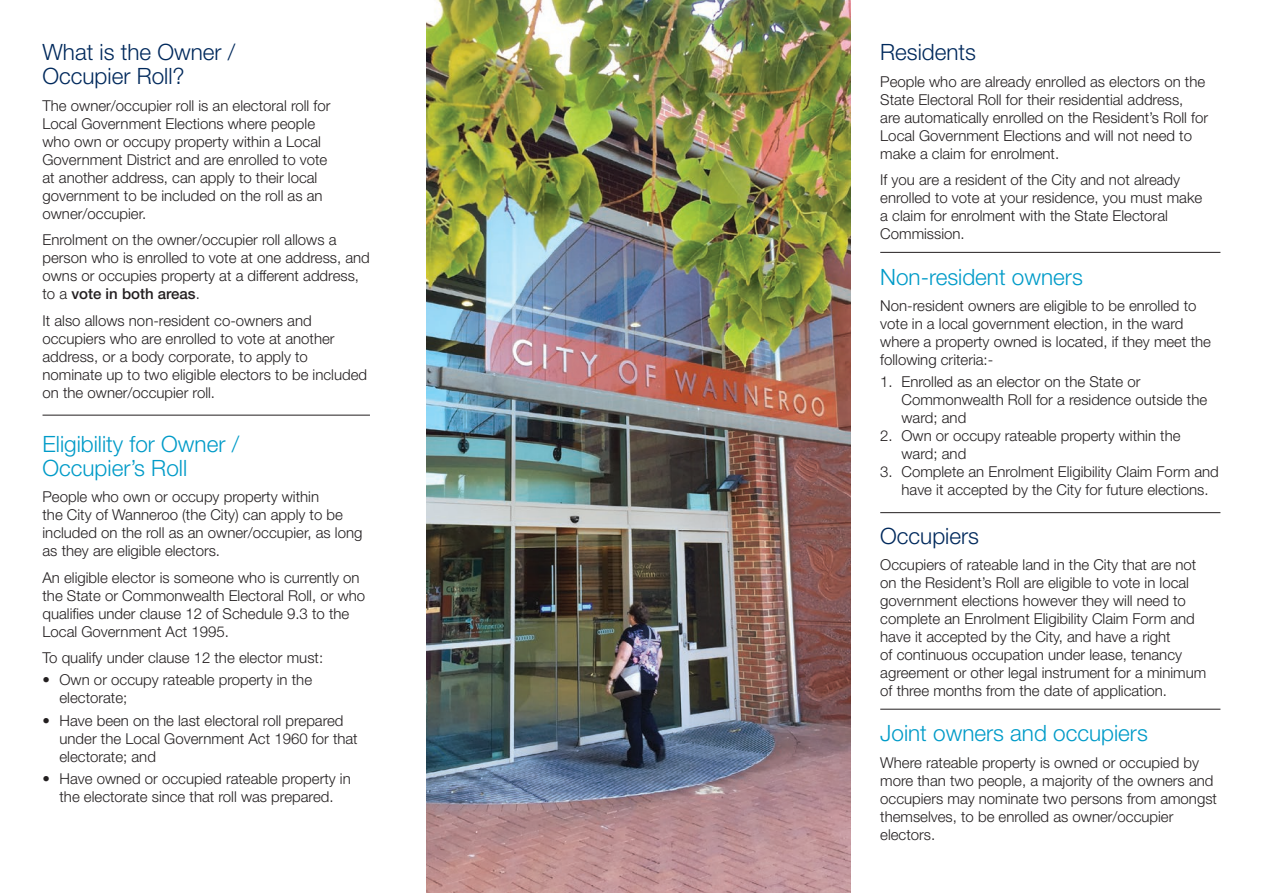
<style>
.page{position:relative;width:1263px;height:893px;background:#fff}
.page>*{position:absolute;margin:0;border:0;box-sizing:border-box;transform-origin:0 0}
.t1{font:300 22.5px/24px "Helvetica Neue";color:#009bc8}
.t2{font:300 22.5px/24px "Helvetica Neue";color:#00295c}
.t3{font:300 15px/18px "Helvetica Neue";color:#231f20}
.s1{font-weight:500}
</style>
<div class="page">
<img style="left:426px;top:0;width:424px;height:893px">
<hr style="left:880px;top:252px;width:340px;height:1px;background:#231f20">
<hr style="left:880px;top:512px;width:340px;height:1px;background:#231f20">
<hr style="left:880px;top:709px;width:340px;height:1px;background:#231f20">
<hr style="left:43px;top:415px;width:327px;height:1px;background:#231f20">
<h1 class="t2" style="left:43px;top:40px;width:194px">What is the Owner /<br>Occupier Roll?</h1>
<p class="t3" style="left:43px;top:96px;width:289px">The owner/occupier roll is an electoral roll for Local Government Elections where people who own or occupy property within a Local Government District and are enrolled to vote at another address, can apply to their local government to be included on the roll as an owner/occupier.</p>
<p class="t3" style="left:43px;top:231px;width:329px">Enrolment on the owner/occupier roll allows a person who is enrolled to vote at one address, and owns or occupies property at a different address, to a <span class="s1">vote in both areas</span>.</p>
<p class="t3" style="left:43px;top:311px;width:326px">It also allows non-resident co-owners and occupiers who are enrolled to vote at another address, or a body corporate, to apply to nominate up to two eligible electors to be included on the owner/occupier roll.</p>
<h1 class="t1" style="left:43px;top:431px;width:198px">Eligibility for Owner /<br>Occupier’s Roll</h1>
<p class="t3" style="left:43px;top:487px;width:321px">People who own or occupy property within<br>the City of Wanneroo (the City) can apply to be included on the roll as an owner/occupier, as long as they are eligible electors.</p>
<p class="t3" style="left:43px;top:568px;width:324px">An eligible elector is someone who is currently on the State or Commonwealth Electoral Roll, or who qualifies under clause 12 of Schedule 9.3 to the Local Government Act 1995.</p>
<p class="t3" style="left:43px;top:648px;width:282px">To qualify under clause 12 the elector must:</p>
<p class="t3" style="left:60px;top:671px;width:254px;text-indent:-17px">• Own or occupy rateable property in the electorate;</p>
<p class="t3" style="left:60px;top:711px;width:300px;text-indent:-17px">• Have been on the last electoral roll prepared under the Local Government Act 1960 for that electorate; and</p>
<p class="t3" style="left:43px;top:769px;width:310px;text-align:center">• Have owned or occupied rateable property in the electorate since that roll was prepared.</p>
<h1 class="t2" style="left:880px;top:40px;width:97px">Residents</h1>
<p class="t3" style="left:880px;top:72px;width:329px">People who are already enrolled as electors on the State Electoral Roll for their residential address,<br>are automatically enrolled on the Resident’s Roll for Local Government Elections and will not need to make a claim for enrolment.</p>
<p class="t3" style="left:880px;top:171px;width:324px">If you are a resident of the City and not already enrolled to vote at your residence, you must make a claim for enrolment with the State Electoral Commission.</p>
<h1 class="t1" style="left:880px;top:264px;width:204px">Non-resident owners</h1>
<p class="t3" style="left:880px;top:296px;width:332px">Non-resident owners are eligible to be enrolled to vote in a local government election, in the ward where a property owned is located, if they meet the following criteria:-</p>
<p class="t3" style="left:901px;top:373px;width:307px;text-indent:-21px">1. Enrolled as an elector on the State or<br>Commonwealth Roll for a residence outside the ward; and</p>
<p class="t3" style="left:901px;top:427px;width:280px;text-indent:-21px">2. Own or occupy rateable property within the ward; and</p>
<p class="t3" style="left:901px;top:463px;width:319px;text-indent:-21px">3. Complete an Enrolment Eligibility Claim Form and have it accepted by the City for future elections.</p>
<h1 class="t2" style="left:880px;top:523px;width:100px">Occupiers</h1>
<p class="t3" style="left:880px;top:555px;width:327px">Occupiers of rateable land in the City that are not on the Resident’s Roll are eligible to vote in local government elections however they will need to complete an Enrolment Eligibility Claim Form and have it accepted by the City, and have a right<br>of continuous occupation under lease, tenancy agreement or other legal instrument for a minimum of three months from the date of application.</p>
<h1 class="t1" style="left:880px;top:721px;width:269px">Joint owners and occupiers</h1>
<p class="t3" style="left:880px;top:753px;width:338px">Where rateable property is owned or occupied by more than two people, a majority of the owners and occupiers may nominate two persons from amongst themselves, to be enrolled as owner/occupier electors.</p>
</div>
